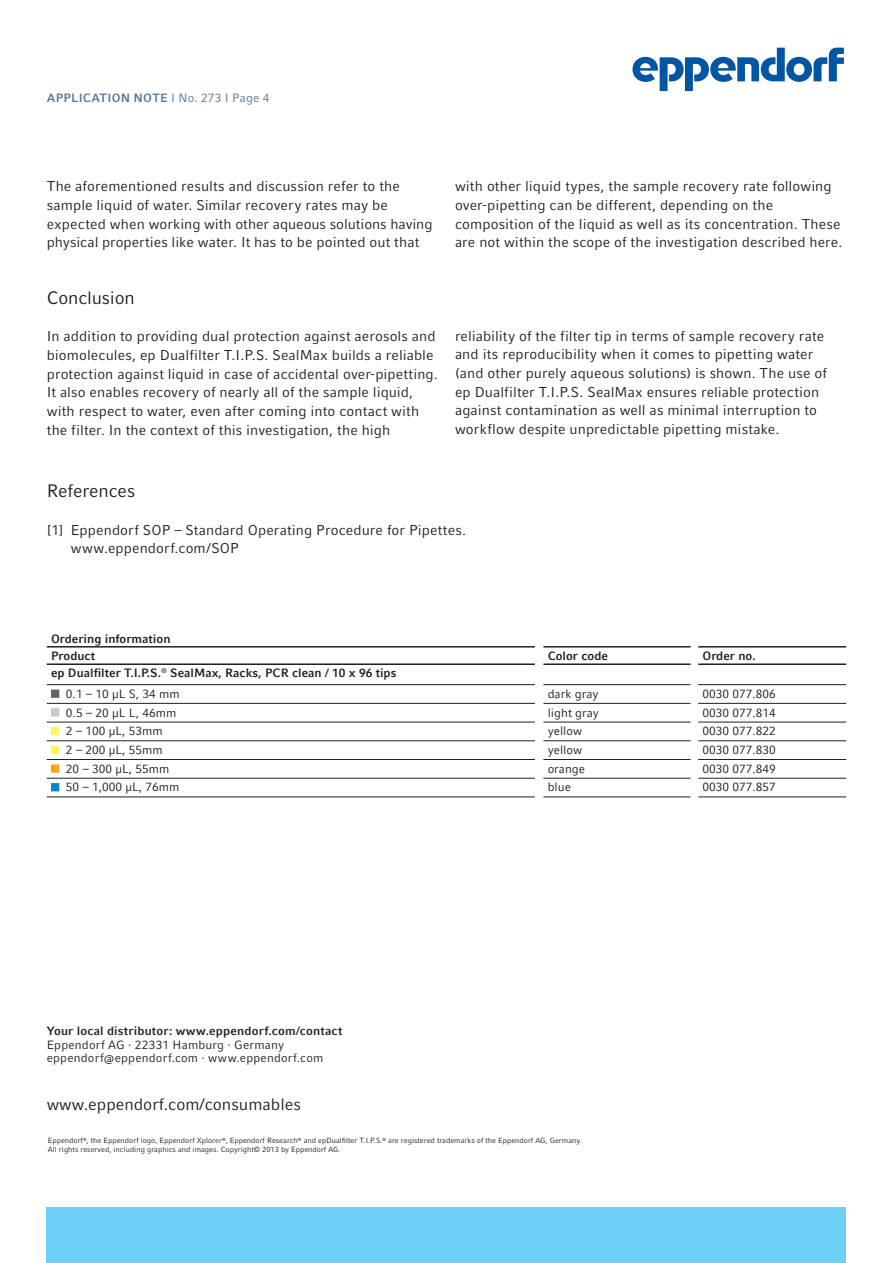
<style>
.page{position:relative;width:893px;height:1263px;background:#fff}
.page>*{position:absolute;margin:0;border:0;box-sizing:border-box;transform-origin:0 0}
.t1{font:18px "Compatil Factfor Eppendorf";letter-spacing:-.005em;color:#231f20}
.t2{font:16.5px "Compatil Factfor Eppendorf";color:#231f20}
.t3{font:14.25px/18.8px "Compatil Factfor Eppendorf";letter-spacing:.005em;color:#231f20}
.t4{font:12px "Compatil Fact LT Com";color:#231f20}
.t5{font:700 12px/17.4px "Compatil Fact LT Com";color:#231f20}
.t6{font:12px/13.5px "Compatil Factfor Eppendorf";letter-spacing:.015em;color:#231f20}
.t7{font:700 12px "Compatil Factfor Eppendorf";letter-spacing:.01em;color:#231f20}
.t8{font:700 12px "Compatil Factfor Eppendorf";letter-spacing:.015em;color:#567898}
.t9{font:7.5px/9px "Compatil Factfor Eppendorf";color:#231f20}
.s1{font-weight:400}
</style>
<div class="page">
<svg style="left:632px;top:48px;width:212px;height:43px"></svg>
<div style="left:47px;top:1208px;width:799px;height:55px;background:#6bcff6"></div>
<hr style="left:47px;top:684px;width:488px;height:1px;background:#231f20">
<hr style="left:47px;top:703px;width:488px;height:1px;background:#231f20">
<hr style="left:47px;top:722px;width:488px;height:1px;background:#231f20">
<hr style="left:47px;top:646px;width:488px;height:1px;background:#231f20">
<hr style="left:698px;top:646px;width:148px;height:1px;background:#231f20">
<hr style="left:47px;top:663px;width:488px;height:2px;background:#231f20">
<hr style="left:698px;top:663px;width:148px;height:2px;background:#231f20">
<hr style="left:543px;top:646px;width:148px;height:1px;background:#231f20">
<hr style="left:543px;top:663px;width:148px;height:2px;background:#231f20">
<hr style="left:47px;top:740px;width:488px;height:1px;background:#231f20">
<hr style="left:47px;top:759px;width:488px;height:1px;background:#231f20">
<hr style="left:543px;top:684px;width:148px;height:1px;background:#231f20">
<hr style="left:543px;top:703px;width:148px;height:1px;background:#231f20">
<hr style="left:543px;top:722px;width:148px;height:1px;background:#231f20">
<hr style="left:543px;top:740px;width:148px;height:1px;background:#231f20">
<hr style="left:543px;top:759px;width:148px;height:1px;background:#231f20">
<hr style="left:543px;top:778px;width:148px;height:1px;background:#231f20">
<hr style="left:543px;top:796px;width:148px;height:1px;background:#231f20">
<hr style="left:698px;top:684px;width:148px;height:1px;background:#231f20">
<hr style="left:698px;top:703px;width:148px;height:1px;background:#231f20">
<hr style="left:698px;top:722px;width:148px;height:1px;background:#231f20">
<hr style="left:698px;top:740px;width:148px;height:1px;background:#231f20">
<hr style="left:698px;top:759px;width:148px;height:1px;background:#231f20">
<hr style="left:47px;top:778px;width:488px;height:1px;background:#231f20">
<hr style="left:47px;top:796px;width:488px;height:1px;background:#231f20">
<hr style="left:698px;top:778px;width:148px;height:1px;background:#231f20">
<hr style="left:698px;top:796px;width:148px;height:1px;background:#231f20">
<svg style="left:51px;top:689px;width:8px;height:9px"></svg>
<div style="left:51px;top:708px;width:8px;height:8px;background:#c7c8ca;border:2px solid #c7c8ca"></div>
<div style="left:51px;top:727px;width:8px;height:8px;background:#fff461"></div>
<div style="left:51px;top:746px;width:8px;height:8px;background:#fff461"></div>
<svg style="left:51px;top:764px;width:8px;height:9px"></svg>
<div style="left:51px;top:783px;width:8px;height:8px;background:#0089cf;border:2px solid #0089cf"></div>
<p class="t8" style="left:47px;top:91px;width:224px">APPLICATION NOTE <span class="s1">I No. 273 I Page 4</span></p>
<p class="t3" style="left:47px;top:177px;width:387px">The aforementioned results and discussion refer to the sample liquid of water. Similar recovery rates may be expected when working with other aqueous solutions having physical properties like water. It has to be pointed out that</p>
<p class="t3" style="left:455px;top:177px;width:389px">with other liquid types, the sample recovery rate following over-pipetting can be different, depending on the composition of the liquid as well as its concentration. These are not within the scope of the investigation described here.</p>
<p class="t1" style="left:47px;top:287px;width:90px">Conclusion</p>
<p class="t3" style="left:47px;top:327px;width:393px">In addition to providing dual protection against aerosols and biomolecules, ep Dualfilter T.I.P.S. SealMax builds a reliable protection against liquid in case of accidental over-pipetting.<br>It also enables recovery of nearly all of the sample liquid, with respect to water, even after coming into contact with the filter. In the context of this investigation, the high</p>
<p class="t3" style="left:455px;top:326px;width:373px">reliability of the filter tip in terms of sample recovery rate and its reproducibility when it comes to pipetting water (and other purely aqueous solutions) is shown. The use of ep Dualfilter T.I.P.S. SealMax ensures reliable protection against contamination as well as minimal interruption to workflow despite unpredictable pipetting mistake.</p>
<p class="t1" style="left:47px;top:480px;width:90px">References</p>
<p class="t3" style="left:71px;top:520px;width:397px;text-indent:-24px">[1] Eppendorf SOP – Standard Operating Procedure for Pipettes. www.eppendorf.com/SOP</p>
<p class="t5" style="left:51px;top:630px;width:121px">Ordering information<br>Product</p>
<p class="t5" style="left:66px;top:663px;width:332px;line-height:20.4px;text-indent:-15px">ep Dualfilter T.I.P.S.<sup>®</sup> SealMax, Racks, PCR clean / 10 x 96 tips<br><span class="s1">0.1 – 10 μL S, 34 mm</span></p>
<p class="t5" style="left:548px;top:647px;width:62px">Color code</p>
<p class="t5" style="left:702px;top:647px;width:55px">Order no.</p>
<p class="t4" style="left:548px;top:687px;width:52px">dark gray</p>
<p class="t4" style="left:702px;top:687px;width:75px">0030 077.806</p>
<p class="t4" style="left:66px;top:705px;width:112px">0.5 – 20 μL L, 46mm</p>
<p class="t4" style="left:548px;top:705px;width:53px">light gray</p>
<p class="t4" style="left:702px;top:705px;width:75px">0030 077.814</p>
<p class="t4" style="left:66px;top:724px;width:98px">2 – 100 μL, 53mm</p>
<p class="t4" style="left:548px;top:724px;width:36px">yellow</p>
<p class="t4" style="left:702px;top:724px;width:75px">0030 077.822</p>
<p class="t4" style="left:66px;top:743px;width:98px">2 – 200 μL, 55mm</p>
<p class="t4" style="left:548px;top:743px;width:36px">yellow</p>
<p class="t4" style="left:702px;top:743px;width:75px">0030 077.830</p>
<p class="t4" style="left:66px;top:761px;width:105px">20 – 300 μL, 55mm</p>
<p class="t4" style="left:548px;top:761px;width:39px">orange</p>
<p class="t4" style="left:702px;top:761px;width:75px">0030 077.849</p>
<p class="t4" style="left:66px;top:780px;width:115px">50 – 1,000 μL, 76mm</p>
<p class="t4" style="left:548px;top:780px;width:25px">blue</p>
<p class="t4" style="left:702px;top:780px;width:75px">0030 077.857</p>
<p class="t7" style="left:47px;top:1024px;width:297px">Your local distributor: www.eppendorf.com/contact</p>
<p class="t6" style="left:47px;top:1038px;width:278px">Eppendorf AG · 22331 Hamburg · Germany eppendorf@eppendorf.com · www.eppendorf.com</p>
<p class="t2" style="left:47px;top:1095px;width:256px">www.eppendorf.com/consumables</p>
<p class="t9" style="left:48px;top:1136px;width:536px">Eppendorf<sup>®</sup>, the Eppendorf logo, Eppendorf Xplorer<sup>®</sup>, Eppendorf Research<sup>®</sup> and epDualfilter T.I.P.S.<sup>®</sup> are registered trademarks of the Eppendorf AG, Germany.<br>All rights reserved, including graphics and images. Copyright© 2013 by Eppendorf AG.</p>
</div>
